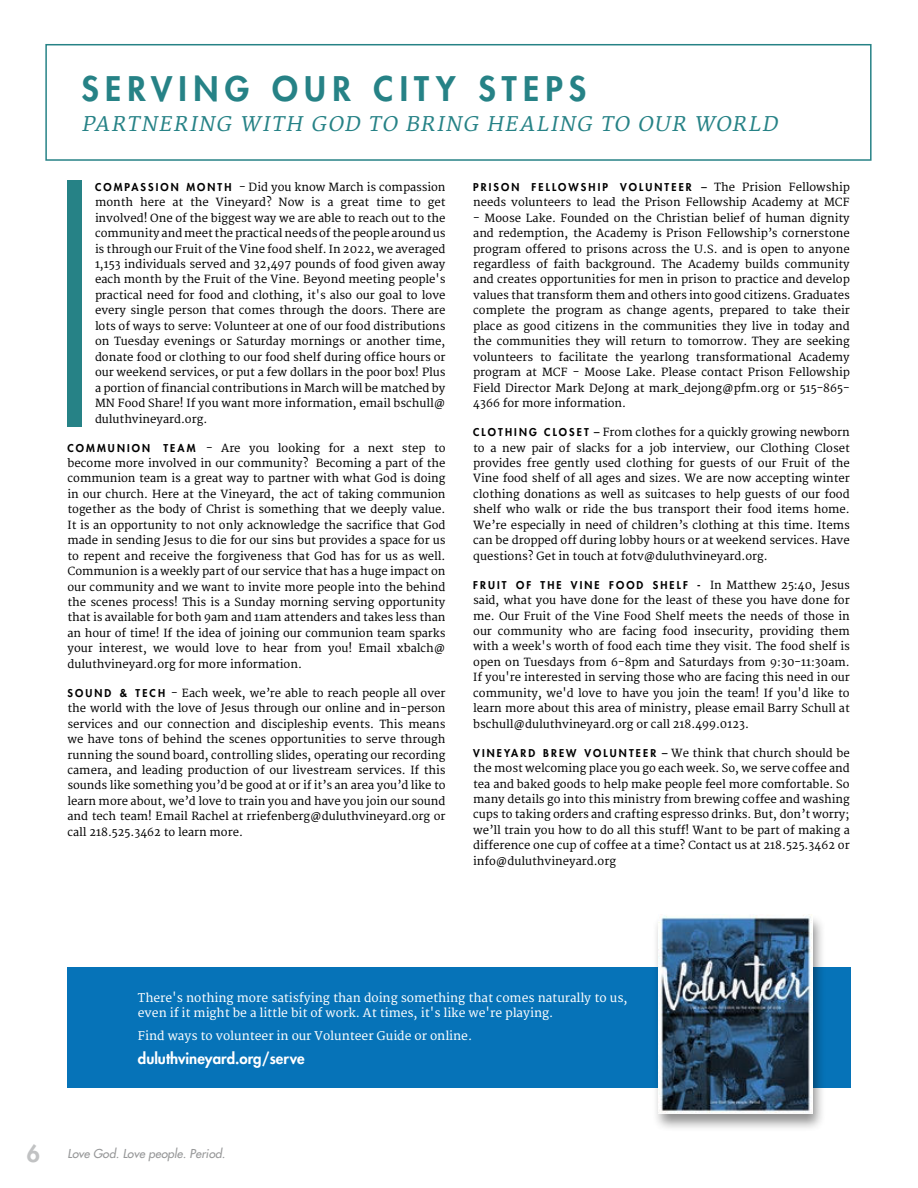
<style>
.page{position:relative;width:918px;height:1188px;background:#fff}
.page>*{position:absolute;margin:0;border:0;box-sizing:border-box;transform-origin:0 0}
.t1{font:800 33px "Futura Std";letter-spacing:.19em;color:#268286}
.t2{font:italic 20.1px "Merriweather";color:#268286}
.t3{font:800 15px "Futura Std";color:#fff}
.t4{font:12px/14.4px "Merriweather";color:#fff}
.t5{font:italic 500 12px "Futura Std";color:#969798}
.t6{font:11.25px/15.5px "Merriweather";color:#000;text-align:justify}
.t7{font:800 10.5px "Futura Std";letter-spacing:.2em;color:#000}
.s1{font-family:"Futura Std";font-weight:800;font-size:10.5px}
.s2{font-family:"Merriweather";font-weight:400;font-size:11.25px}
.s3{font-weight:800;font-style:normal;font-size:22.8px;color:#c1c2c3}
</style>
<div class="page">
<div style="left:67px;top:180px;width:15px;height:247px;background:#268286"></div>
<svg style="left:45px;top:44px;width:827px;height:117px"></svg>
<div style="left:68px;top:967px;width:783px;height:121px;background:#0673b8"></div>
<div style="left:652px;top:914px;width:174px;height:218px;background:#000;opacity:.45"></div>
<img style="left:659px;top:915px;width:153px;height:198px">
<h1 class="t1" style="left:82px;top:72px;width:506px">SERVING OUR CITY STEPS</h1>
<h2 class="t2" style="left:82px;top:113px;width:702px">PARTNERING WITH GOD TO BRING HEALING TO OUR WORLD</h2>
<p class="t6" style="left:95px;top:180px;width:352px"><span class="s1">C O M PA S S I O N M O N T H</span> - Did you know March is compassion month here at the Vineyard? Now is a great time to get involved! One of the biggest way we are able to reach out to the community and meet the practical needs of the people around us is through our Fruit of the Vine food shelf. In 2022, we averaged 1,153 individuals served and 32,497 pounds of food given away each month by the Fruit of the Vine. Beyond meeting people's practical need for food and clothing, it's also our goal to love every single person that comes through the doors. There are lots of ways to serve: Volunteer at one of our food distributions on Tuesday evenings or Saturday mornings or another time, donate food or clothing to our food shelf during office hours or our weekend services, or put a few dollars in the poor box! Plus a portion of financial contributions in March will be matched by MN Food Share! If you want more information, email bschull@ duluthvineyard.org.</p>
<p class="t7" style="left:67px;top:442px;width:84px">COMMUNION</p>
<p class="t6" style="left:67px;top:440px;width:380px;text-indent:96px"><span class="s1">T E A M</span> - Are you looking for a next step to become more involved in our community? Becoming a part of the communion team is a great way to partner with what God is doing in our church. Here at the Vineyard, the act of taking communion together as the body of Christ is something that we deeply value.<br>It is an opportunity to not only acknowledge the sacrifice that God made in sending Jesus to die for our sins but provides a space for us to repent and receive the forgiveness that God has for us as well.<br>Communion is a weekly part of our service that has a huge impact on our community and we want to invite more people into the behind the scenes process! This is a Sunday morning serving opportunity that is available for both 9am and 11am attenders and takes less than an hour of time! If the idea of joining our communion team sparks your interest, we would love to hear from you! Email xbalch@ duluthvineyard.org for more information.</p>
<p class="t6" style="left:67px;top:686px;width:380px"><span class="s1">S O U N D &amp; T E C H</span> - Each week, we’re able to reach people all over the world with the love of Jesus through our online and in-person services and our connection and discipleship events. This means we have tons of behind the scenes opportunities to serve through running the sound board, controlling slides, operating our recording camera, and leading production of our livestream services. If this sounds like something you’d be good at or if it’s an area you’d like to learn more about, we’d love to train you and have you join our sound and tech team! Email Rachel at rriefenberg@duluthvineyard.org or call 218.525.3462 to learn more.</p>
<p class="t7" style="left:473px;top:182px;width:378px">PRISON FELLOWSHIP VOLUNTEER <span class="s2">– The Prision Fellowship</span></p>
<p class="t6" style="left:473px;top:195px;width:378px">needs volunteers to lead the Prison Fellowship Academy at MCF</p>
<p class="t6" style="left:473px;top:210px;width:378px">- Moose Lake. Founded on the Christian belief of human dignity and redemption, the Academy is Prison Fellowship’s cornerstone program offered to prisons across the U.S. and is open to anyone regardless of faith background. The Academy builds community and creates opportunities for men in prison to practice and develop values that transform them and others into good citizens. Graduates complete the program as change agents, prepared to take their place as good citizens in the communities they live in today and the communities they will return to tomorrow. They are seeking volunteers to facilitate the yearlong transformational Academy program at MCF - Moose Lake. Please contact Prison Fellowship Field Director Mark DeJong at mark_dejong@pfm.org or 515-865- 4366 for more information.</p>
<p class="t6" style="left:473px;top:425px;width:378px"><span class="s1">C L O T H I N G C L O S E T</span> – From clothes for a quickly growing newborn to a new pair of slacks for a job interview, our Clothing Closet provides free gently used clothing for guests of our Fruit of the Vine food shelf of all ages and sizes. We are now accepting winter clothing donations as well as suitcases to help guests of our food shelf who walk or ride the bus transport their food items home.<br>We’re especially in need of children’s clothing at this time. Items can be dropped off during lobby hours or at weekend services. Have questions? Get in touch at fotv@duluthvineyard.org.</p>
<p class="t7" style="left:473px;top:580px;width:378px">FRUIT OF THE VINE FOOD SHELF - <span class="s2">In Matthew 25:40, Jesus</span></p>
<p class="t6" style="left:473px;top:593px;width:378px">said, what you have done for the least of these you have done for me. Our Fruit of the Vine Food Shelf meets the needs of those in our community who are facing food insecurity, providing them with a week's worth of food each time they visit. The food shelf is open on Tuesdays from 6-8pm and Saturdays from 9:30-11:30am.<br>If you're interested in serving those who are facing this need in our community, we'd love to have you join the team! If you'd like to learn more about this area of ministry, please email Barry Schull at bschull@duluthvineyard.org or call 218.499.0123.</p>
<p class="t6" style="left:473px;top:745px;width:378px"><span class="s1">V I N E YA R D B R E W V O L U N T E E R</span> – We think that church should be the most welcoming place you go each week. So, we serve coffee and tea and baked goods to help make people feel more comfortable. So many details go into this ministry from brewing coffee and washing cups to taking orders and crafting espresso drinks. But, don’t worry; we’ll train you how to do all this stuff! Want to be part of making a difference one cup of coffee at a time? Contact us at 218.525.3462 or info@duluthvineyard.org</p>
<p class="t4" style="left:138px;top:991px;width:491px">There's nothing more satisfying than doing something that comes naturally to us, even if it might be a little bit of work. At times, it's like we're playing.</p>
<p class="t4" style="left:138px;top:1029px;width:336px">Find ways to volunteer in our Volunteer Guide or online.</p>
<h3 class="t3" style="left:138px;top:1051px;width:168px">duluthvineyard.org/serve</h3>
<p class="t5" style="left:27px;top:1147px;width:200px"><span class="s3">6</span> Love God. Love people. Period.</p>
</div>
